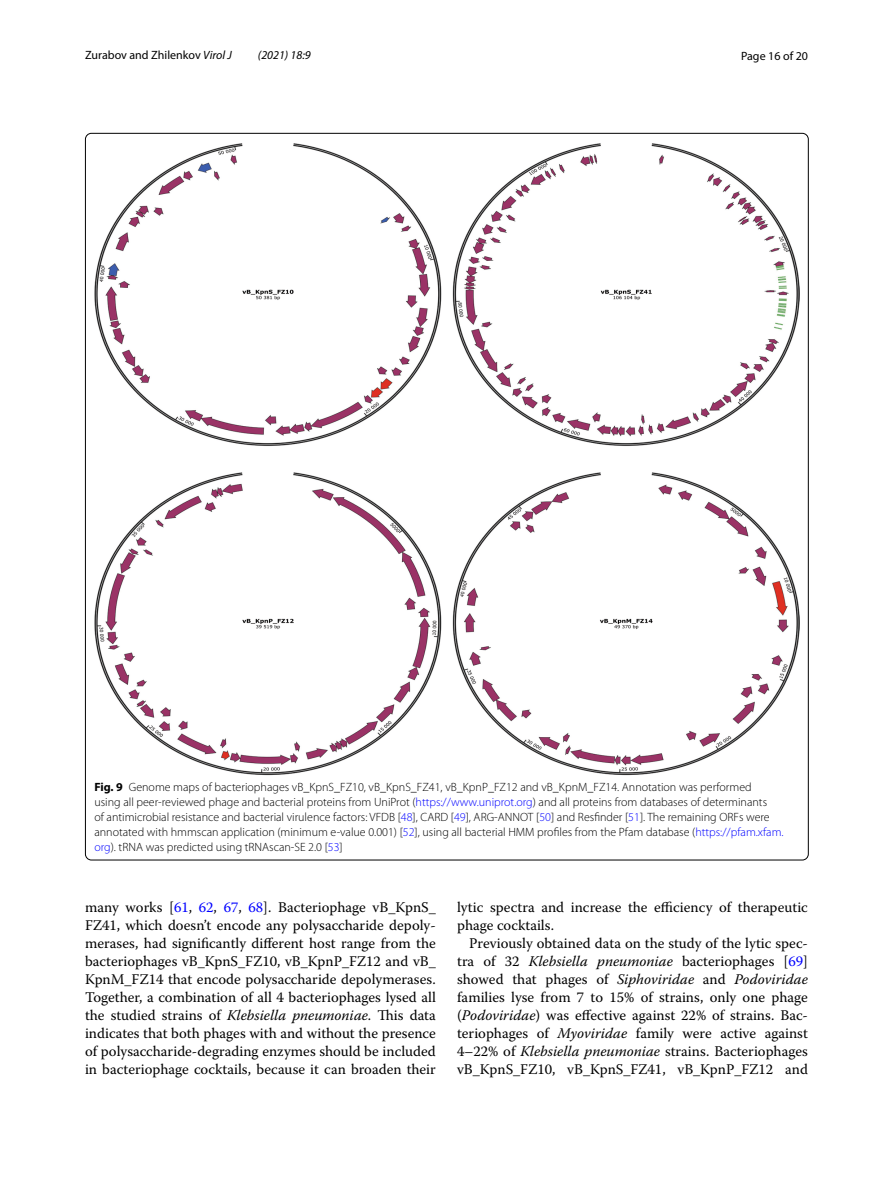
<style>
.page{position:relative;width:893px;height:1187px;background:#fff}
.page>*{position:absolute;margin:0;border:0;box-sizing:border-box;transform-origin:0 0}
.t1{font:14.7px/18px "Warnock Pro";color:#000;text-align:justify}
.t2{font:300 12px/15px "Myriad Pro";color:#000}
.t3{font:12px "Myriad Pro";color:#000}
.t4{font:italic 12px "Myriad Pro";color:#000}
.s1{font-style:italic}
.s2{font-weight:700}
.s3{color:#00f}
</style>
<div class="page">
<img style="left:94px;top:143px;width:706px;height:632px">
<p class="t3" style="left:85px;top:48px;width:148px">Zurabov and Zhilenkov <span class="s1">Virol J</span></p>
<p class="t4" style="left:258px;top:48px;width:54px">(2021) 18:9</p>
<p class="t3" style="left:741px;top:48px;width:68px">Page 16 of 20</p>
<p class="t2" style="left:94px;top:779px;width:691px"><span class="s2">Fig. 9</span> Genome maps of bacteriophages vB_KpnS_FZ10, vB_KpnS_FZ41, vB_KpnP_FZ12 and vB_KpnM_FZ14. Annotation was performed<br>using all peer-reviewed phage and bacterial proteins from UniProt (<span class="s3">https://www.uniprot.org</span>) and all proteins from databases of determinants<br>of antimicrobial resistance and bacterial virulence factors: VFDB [<span class="s3">48</span>], CARD [<span class="s3">49</span>], ARG-ANNOT [<span class="s3">50</span>] and Resfinder [<span class="s3">51</span>]. The remaining ORFs were annotated with hmmscan application (minimum e-value 0.001) [<span class="s3">52</span>], using all bacterial HMM profiles from the Pfam database (<span class="s3">https://pfam.xfam. org</span>). tRNA was predicted using tRNAscan-SE 2.0 [<span class="s3">53</span>]</p>
<p class="t1" style="left:85px;top:897px;width:352px">many works [<span class="s3">61</span>, <span class="s3">62</span>, <span class="s3">67</span>, <span class="s3">68</span>]. Bacteriophage vB_KpnS_ FZ41, which doesn’t encode any polysaccharide depoly&shy;merases, had significantly different host range from the bacteriophages vB_KpnS_FZ10, vB_KpnP_FZ12 and vB_ KpnM_FZ14 that encode polysaccharide depolymerases.<br>Together, a combination of all 4 bacteriophages lysed all the studied strains of <span class="s1">Klebsiella pneumoniae</span>. This data indicates that both phages with and without the presence of polysaccharide-degrading enzymes should be included in bacteriophage cocktails, because it can broaden their</p>
<p class="t1" style="left:457px;top:897px;width:352px">lytic spectra and increase the efficiency of therapeutic phage cocktails.</p>
<p class="t1" style="left:457px;top:933px;width:352px;text-indent:12px">Previously obtained data on the study of the lytic spec&shy;tra of 32 <span class="s1">Klebsiella pneumoniae</span> bacteriophages [<span class="s3">69</span>] showed that phages of <span class="s1">Siphoviridae</span> and <span class="s1">Podoviridae </span>families lyse from 7 to 15% of strains, only one phage (<span class="s1">Podoviridae</span>) was effective against 22% of strains. Bac&shy;teriophages of <span class="s1">Myoviridae</span> family were active against 4–22% of <span class="s1">Klebsiella pneumoniae</span> strains. Bacteriophages vB_KpnS_FZ10, vB_KpnS_FZ41, vB_KpnP_FZ12 and</p>
</div>
